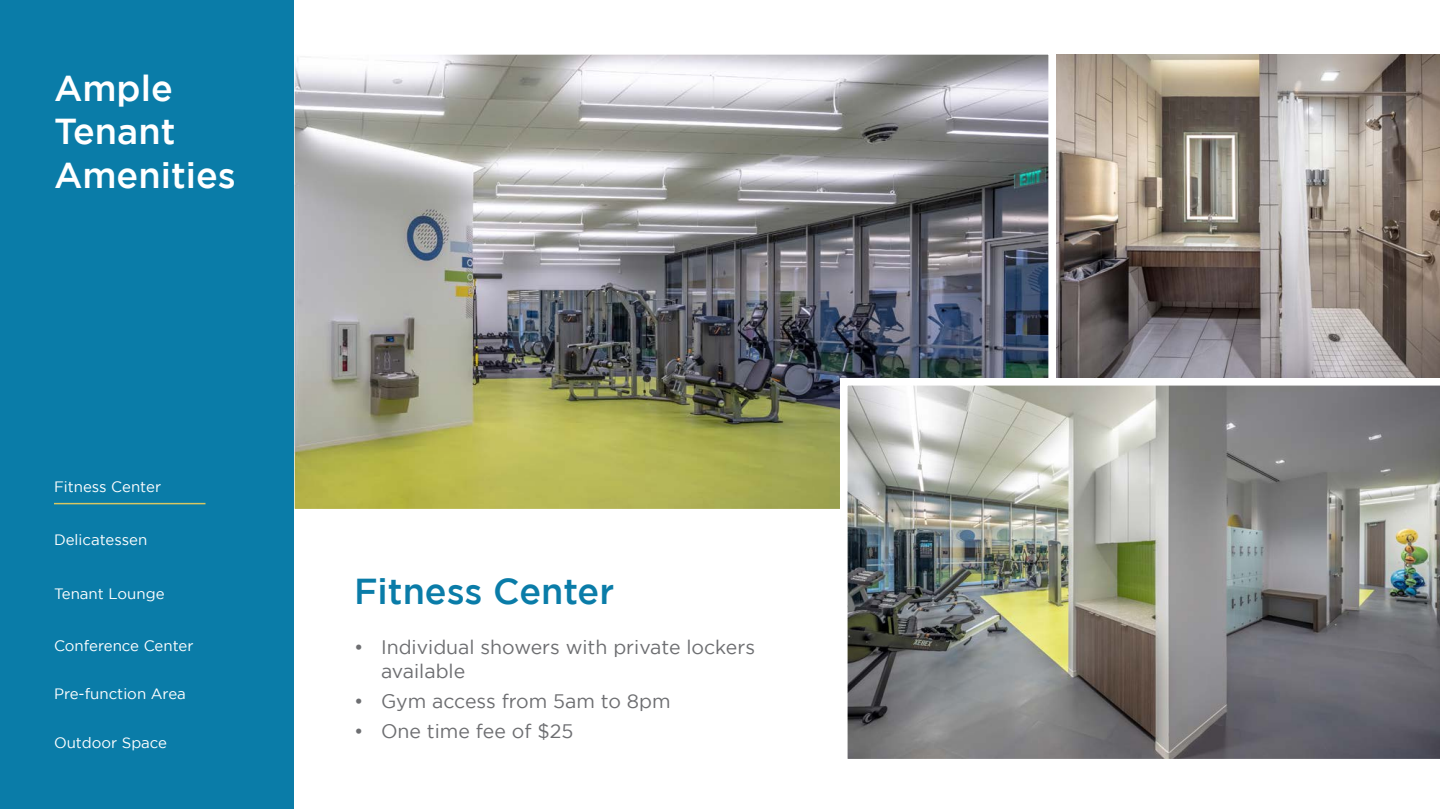
<style>
.page{position:relative;width:1440px;height:810px;background:#fff}
.page>*{position:absolute;margin:0;border:0;box-sizing:border-box;transform-origin:0 0}
._24_28_8_pt_Heading{font:500 36px "Gotham";color:#fff}
._24_28_8_pt_Heading-2{font:500 36px "Gotham";color:#0a7ca8}
.t1{font:19.5px/24px "Gotham";color:#6d6e71}
._10_14_pt_Body_Text{font:15px "Gotham";color:#fff}
</style>
<div class="page">
<img style="left:296px;top:56px;width:751px;height:452px">
<div style="left:285px;top:45px;width:773px;height:474px;border:10px solid #fff"></div>
<img style="left:1056px;top:54px;width:384px;height:324px">
<img style="left:840px;top:378px;width:600px;height:381px">
<div style="left:0;top:0;width:294px;height:808px;background:#0a7ca8"></div>
<hr style="left:54px;top:503px;width:152px;height:1px;background:#d8c661">
<p class="_24_28_8_pt_Heading" style="left:54px;top:68px;width:120px">Ample</p>
<p class="_24_28_8_pt_Heading" style="left:54px;top:111px;width:123px">Tenant</p>
<p class="_24_28_8_pt_Heading" style="left:54px;top:154px;width:183px">Amenities</p>
<p class="_10_14_pt_Body_Text" style="left:54px;top:479px;width:109px">Fitness Center</p>
<p class="_10_14_pt_Body_Text" style="left:54px;top:531px;width:95px">Delicatessen</p>
<p class="_10_14_pt_Body_Text" style="left:54px;top:585px;width:112px">Tenant Lounge</p>
<p class="_10_14_pt_Body_Text" style="left:54px;top:638px;width:141px">Conference Center</p>
<p class="_10_14_pt_Body_Text" style="left:54px;top:686px;width:133px">Pre-function Area</p>
<p class="_10_14_pt_Body_Text" style="left:54px;top:734px;width:115px">Outdoor Space</p>
<p class="_24_28_8_pt_Heading-2" style="left:354px;top:571px;width:262px">Fitness Center</p>
<p class="t1" style="left:381px;top:635px;width:376px;text-indent:-27px">• Individual showers with private lockers available</p>
<p class="t1" style="left:354px;top:689px;width:318px">• Gym access from 5am to 8pm</p>
<p class="t1" style="left:354px;top:719px;width:221px">• One time fee of $25</p>
</div>
